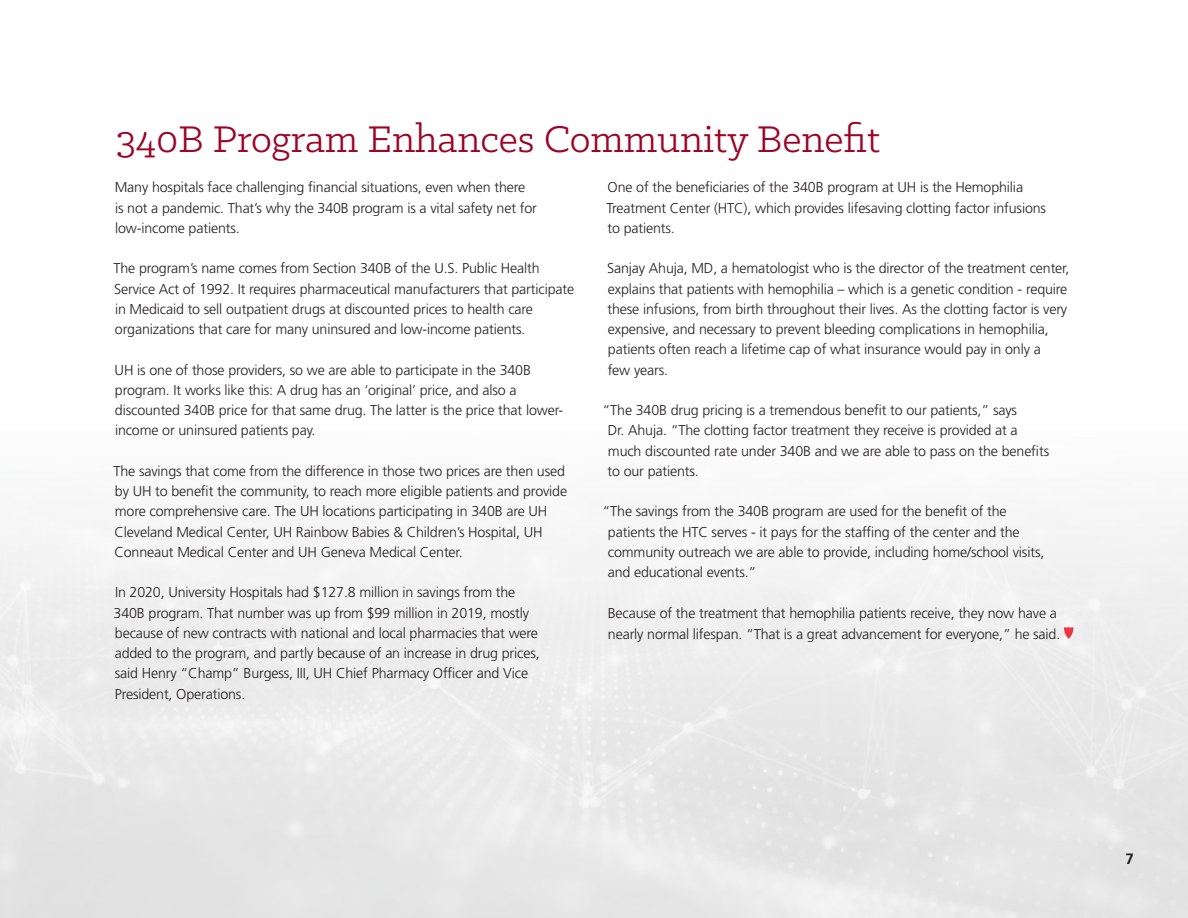
<style>
.page{position:relative;width:1188px;height:918px;background:#fff}
.page>*{position:absolute;margin:0;border:0;box-sizing:border-box;transform-origin:0 0}
.t1{font:42px "Klinic Slab";color:#9d0425}
.t2{font:700 15px "Frutiger LT Std";color:#231f20}
.t3{font:300 14.25px/20.2px "Frutiger LT Std";letter-spacing:-.01em;color:#231f20}
</style>
<div class="page">
<svg style="left:1064px;top:627px;width:10px;height:12px"></svg>
<h1 class="t1" style="left:116px;top:112px;width:766px">340B Program Enhances Community Benefit</h1>
<p class="t3" style="left:115px;top:178px;width:424px">Many hospitals face challenging financial situations, even when there is not a pandemic. That’s why the 340B program is a vital safety net for low-income patients.</p>
<p class="t3" style="left:113px;top:259px;width:462px">The program’s name comes from Section 340B of the U.S. Public Health Service Act of 1992. It requires pharmaceutical manufacturers that participate in Medicaid to sell outpatient drugs at discounted prices to health care organizations that care for many uninsured and low-income patients.</p>
<p class="t3" style="left:115px;top:360px;width:450px">UH is one of those providers, so we are able to participate in the 340B program. It works like this: A drug has an ‘original’ price, and also a discounted 340B price for that same drug. The latter is the price that lower&shy;income or uninsured patients pay.</p>
<p class="t3" style="left:113px;top:461px;width:455px">The savings that come from the difference in those two prices are then used by UH to benefit the community, to reach more eligible patients and provide more comprehensive care. The UH locations participating in 340B are UH Cleveland Medical Center, UH Rainbow Babies &amp; Children’s Hospital, UH Conneaut Medical Center and UH Geneva Medical Center.</p>
<p class="t3" style="left:114px;top:583px;width:428px">In 2020, University Hospitals had $127.8 million in savings from the 340B program. That number was up from $99 million in 2019, mostly because of new contracts with national and local pharmacies that were added to the program, and partly because of an increase in drug prices, said Henry “Champ” Burgess, III, UH Chief Pharmacy Officer and Vice President, Operations.</p>
<p class="t3" style="left:606px;top:178px;width:441px">One of the beneficiaries of the 340B program at UH is the Hemophilia<br>Treatment Center (HTC), which provides lifesaving clotting factor infusions to patients.</p>
<p class="t3" style="left:607px;top:259px;width:464px">Sanjay Ahuja, MD, a hematologist who is the director of the treatment center, explains that patients with hemophilia – which is a genetic condition - require these infusions, from birth throughout their lives. As the clotting factor is very expensive, and necessary to prevent bleeding complications in hemophilia, patients often reach a lifetime cap of what insurance would pay in only a<br>few years.</p>
<p class="t3" style="left:608px;top:400px;width:443px;text-indent:-5px">“The 340B drug pricing is a tremendous benefit to our patients,” says<br>Dr. Ahuja. “The clotting factor treatment they receive is provided at a much discounted rate under 340B and we are able to pass on the benefits to our patients.</p>
<p class="t3" style="left:608px;top:502px;width:438px;text-indent:-5px">“The savings from the 340B program are used for the benefit of the patients the HTC serves - it pays for the staffing of the center and the community outreach we are able to provide, including home/school visits, and educational events.”</p>
<p class="t3" style="left:608px;top:602px;width:454px;line-height:21px">Because of the treatment that hemophilia patients receive, they now have a nearly normal lifespan. “That is a great advancement for everyone,” he said.</p>
<p class="t2" style="left:1126px;top:850px;width:10px">7</p>
</div>
